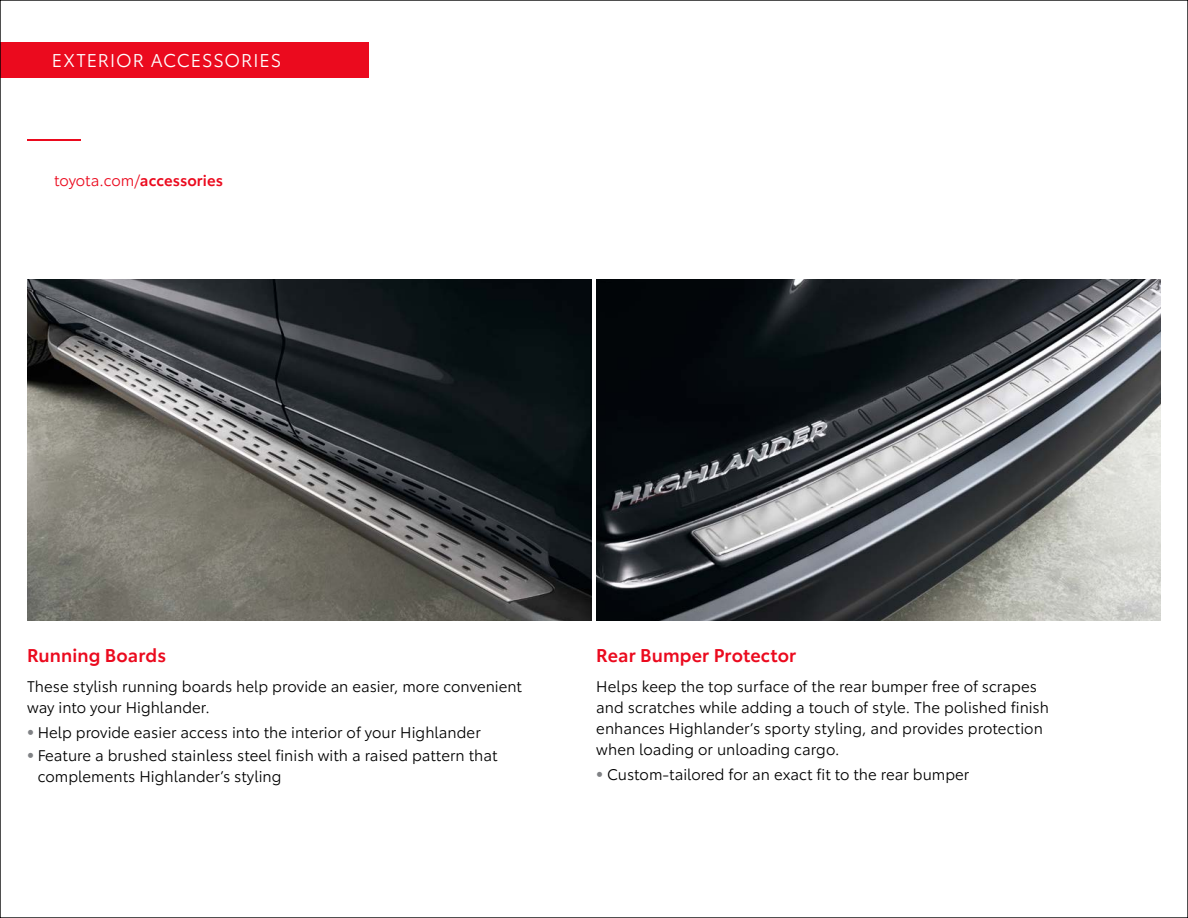
<style>
.page{position:relative;width:1188px;height:918px;background:#fff}
.page>*{position:absolute;margin:0;border:0;box-sizing:border-box;transform-origin:0 0}
.t1{font:600 18px "Toyota Type";letter-spacing:.005em;color:#eb0a1e}
.t2{font:18px "Toyota Type";letter-spacing:.05em;color:#fff}
.t3{font:15px/21px "Toyota Type";letter-spacing:.005em;color:#000}
.t4{font:15px "Toyota Type";letter-spacing:-.005em;color:#eb0a1e}
.s1{font-weight:600}
.s2{font-weight:700;font-size:18px;color:#808285}
</style>
<div class="page">
<img style="left:596px;top:279px;width:565px;height:342px">
<img style="left:27px;top:279px;width:565px;height:342px">
<div style="left:0;top:42px;width:369px;height:36px;background:#eb0a1e"></div>
<hr style="left:27px;top:140px;width:54px;height:1px;background:#eb0a1e">
<p class="t2" style="left:52px;top:47px;width:231px">EXTERIOR ACCESSORIES</p>
<p class="t4" style="left:54px;top:170px;width:170px">toyota.com/<span class="s1">accessories</span></p>
<p class="t1" style="left:27px;top:641px;width:141px">Running Boards</p>
<p class="t3" style="left:27px;top:675px;width:497px">These stylish running boards help provide an easier, more convenient way into your Highlander.</p>
<p class="t3" style="left:27px;top:721px;width:455px"><span class="s2">•</span> Help provide easier access into the interior of your Highlander</p>
<p class="t3" style="left:38px;top:744px;width:461px;text-indent:-11px"><span class="s2">•</span> Feature a brushed stainless steel finish with a raised pattern that complements Highlander’s styling</p>
<p class="t1" style="left:596px;top:641px;width:201px">Rear Bumper Protector</p>
<p class="t3" style="left:596px;top:675px;width:454px">Helps keep the top surface of the rear bumper free of scrapes and scratches while adding a touch of style. The polished finish enhances Highlander’s sporty styling, and provides protection when loading or unloading cargo.</p>
<p class="t3" style="left:596px;top:763px;width:375px"><span class="s2">•</span> Custom-tailored for an exact fit to the rear bumper</p>
</div>
